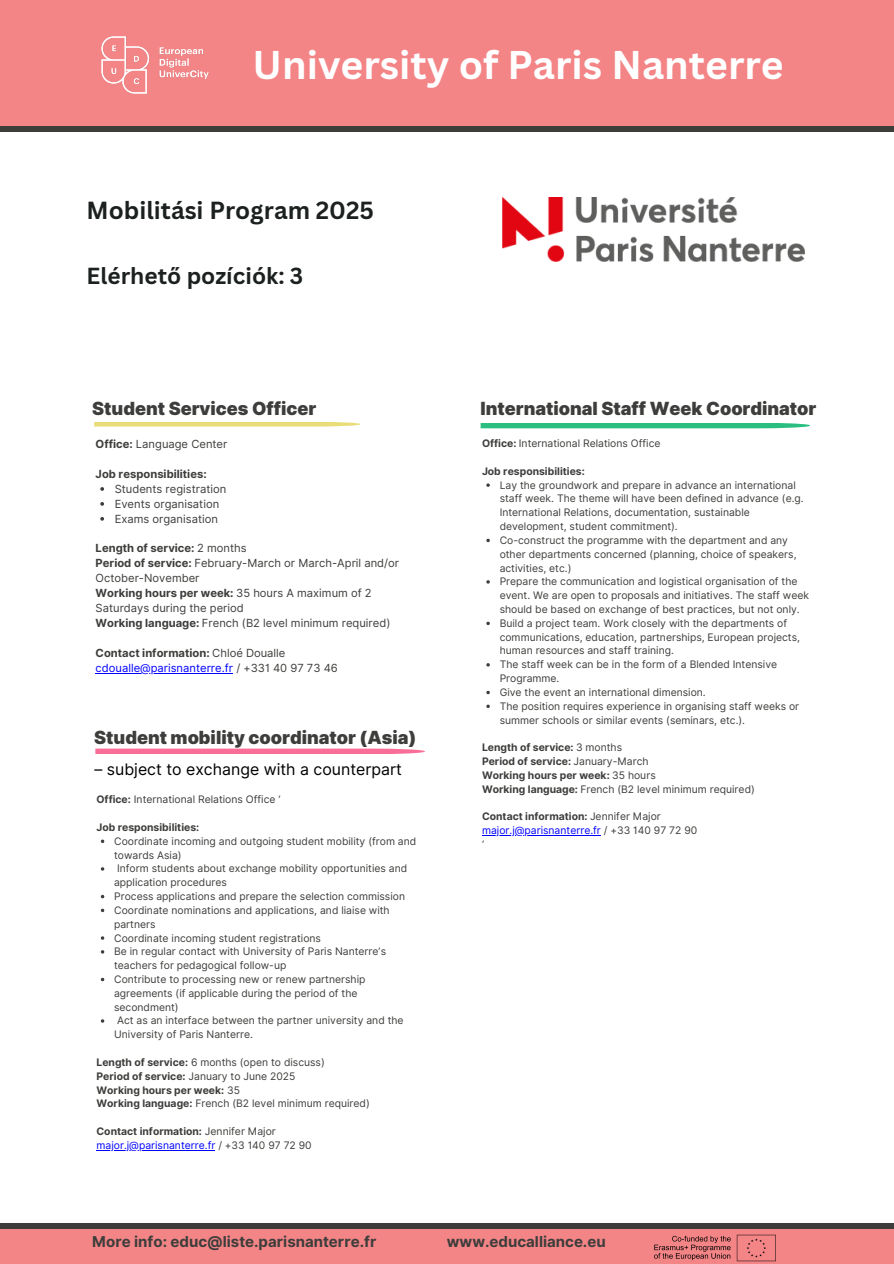
<style>
.page{position:relative;width:894px;height:1264px;background:#fff}
.page>*{position:absolute;margin:0;border:0;box-sizing:border-box;transform-origin:0 0}
.t1{font:700 39px "Canva Sans";color:#fff}
.t2{font:700 24.15px "Canva Sans";color:#1c2120}
.t3{font:700 22.65px "Canva Sans";color:#1c2120}
.t4{font:900 18.15px "Inter";color:#3d3d3b}
.t5{font:15.9px "Inter";color:#000}
.t6{font:700 15px "Inter";color:#3d3d3b}
.t7{font:11.25px/15px "Inter";color:#3d3d3b}
.t8{font:700 11.25px "Inter";color:#3d3d3b}
.t9{font:11.25px "Inter";color:#00f}
.t10{font:10.35px/13.8px "Inter";color:#3d3d3b}
.t11{font:700 10.35px "Inter";color:#3d3d3b}
.t12{font:10.35px "Inter";color:#00f}
.s1{font-weight:700}
.s2{font-weight:400}
.s3{color:#3d3d3b}
</style>
<div class="page">
<div style="left:0;top:0;width:893px;height:127px;background:#f48587"></div>
<img style="left:101px;top:36px;width:108px;height:58px">
<div style="left:0;top:1223px;width:893px;height:40px;background:#f48587"></div>
<div style="left:480px;top:423px;width:330px;height:5px;background:#2abf80"></div>
<img style="left:637px;top:1228px;width:155px;height:34px">
<div style="left:0;top:127px;width:893px;height:5px;background:#3d3d3b"></div>
<div style="left:0;top:1222px;width:893px;height:6px;background:#3d3d3b"></div>
<svg style="left:94px;top:422px;width:266px;height:4px"></svg>
<img style="left:502px;top:197px;width:302px;height:64px">
<hr style="left:482px;top:835px;width:118px;height:1px;background:#00f">
<svg style="left:100px;top:487px;width:4px;height:4px"></svg>
<svg style="left:100px;top:502px;width:4px;height:4px"></svg>
<svg style="left:100px;top:517px;width:4px;height:3px"></svg>
<hr style="left:96px;top:673px;width:137px;height:1px;background:#00f">
<svg style="left:101px;top:839px;width:3px;height:4px"></svg>
<svg style="left:101px;top:908px;width:3px;height:4px"></svg>
<hr style="left:96px;top:1149px;width:119px;height:1px;background:#00f">
<svg style="left:95px;top:748px;width:330px;height:6px;background:#f980a6"></svg>
<h3 class="t1" style="left:252px;top:38px;width:532px">University of Paris Nanterre</h3>
<p class="t2" style="left:87px;top:194px;width:289px">Mobilitási Program 2025</p>
<h4 class="t3" style="left:87px;top:259px;width:218px">Elérhető pozíciók: 3</h4>
<p class="t4" style="left:92px;top:397px;width:225px">Student Services Officer</p>
<p class="t7" style="left:96px;top:436px;width:133px"><span class="s1">Office:</span> Language Center</p>
<p class="t8" style="left:96px;top:467px;width:112px">Job responsibilities:</p>
<p class="t7" style="left:115px;top:481px;width:113px">Students registration</p>
<p class="t7" style="left:115px;top:496px;width:106px">Events organisation</p>
<p class="t7" style="left:115px;top:511px;width:105px">Exams organisation</p>
<p class="t8" style="left:96px;top:541px;width:152px">Length of service: <span class="s2">2 months</span></p>
<p class="t7" style="left:96px;top:556px;width:305px"><span class="s1">Period of service:</span> February-March or March-April and/or<br>October-November</p>
<p class="t7" style="left:96px;top:585px;width:277px"><span class="s1">Working hours per week:</span> 35 hours A maximum of 2<br>Saturdays during the period</p>
<p class="t7" style="left:96px;top:615px;width:296px"><span class="s1">Working language:</span> French (B2 level minimum required)</p>
<p class="t8" style="left:96px;top:646px;width:191px">Contact information: <span class="s2">Chloé Doualle</span></p>
<p class="t9" style="left:96px;top:661px;width:243px">cdoualle@parisnanterre.fr <span class="s3">/ +331 40 97 73 46</span></p>
<h5 class="t4" style="left:94px;top:726px;width:324px">Student mobility coordinator (Asia)</h5>
<h4 class="t5" style="left:94px;top:759px;width:309px">– subject to exchange with a counterpart</h4>
<p class="t10" style="left:96px;top:792px;width:185px"><span class="s1">Office:</span> International Relations Office ‘</p>
<h6 class="t11" style="left:96px;top:821px;width:104px">Job responsibilities:</h6>
<p class="t10" style="left:114px;top:834px;width:303px">Coordinate incoming and outgoing student mobility (from and towards Asia)</p>
<p class="t10" style="left:114px;top:861px;width:294px">Inform students about exchange mobility opportunities and application procedures</p>
<p class="t10" style="left:114px;top:889px;width:292px">Process applications and prepare the selection commission</p>
<p class="t10" style="left:114px;top:903px;width:277px">Coordinate nominations and applications, and liaise with partners</p>
<p class="t10" style="left:114px;top:930px;width:208px">Coordinate incoming student registrations</p>
<p class="t10" style="left:114px;top:944px;width:273px">Be in regular contact with University of Paris Nanterre’s teachers for pedagogical follow-up</p>
<p class="t10" style="left:114px;top:972px;width:253px">Contribute to processing new or renew partnership agreements (if applicable during the period of the secondment)</p>
<p class="t10" style="left:114px;top:1013px;width:291px">Act as an interface between the partner university and the<br>University of Paris Nanterre.</p>
<p class="t10" style="left:96px;top:1055px;width:230px"><span class="s1">Length of service:</span> 6 months (open to discuss)</p>
<p class="t10" style="left:96px;top:1069px;width:200px"><span class="s1">Period of service:</span> January to June 2025</p>
<p class="t11" style="left:96px;top:1083px;width:145px">Working hours per week: <span class="s2">35</span></p>
<p class="t10" style="left:96px;top:1096px;width:275px"><span class="s1">Working language:</span> French (B2 level minimum required)</p>
<p class="t11" style="left:96px;top:1125px;width:181px">Contact information: <span class="s2">Jennifer Major</span></p>
<p class="t12" style="left:96px;top:1138px;width:217px">major.j@parisnanterre.fr <span class="s3">/ +33 140 97 72 90</span></p>
<h2 class="t4" style="left:480px;top:397px;width:337px">International Staff Week Coordinator</h2>
<p class="t10" style="left:482px;top:436px;width:180px"><span class="s1">Office:</span> International Relations Office</p>
<h3 class="t11" style="left:482px;top:465px;width:104px">Job responsibilities:</h3>
<h3 class="t10" style="left:499px;top:478px;width:305px">Lay the groundwork and prepare in advance an international staff week. The theme will have been defined in advance (e.g.<br>International Relations, documentation, sustainable development, student commitment).</h3>
<p class="t10" style="left:499px;top:533px;width:298px">Co-construct the programme with the department and any other departments concerned (planning, choice of speakers, activities, etc.)</p>
<h6 class="t10" style="left:499px;top:574px;width:311px">Prepare the communication and logistical organisation of the event. We are open to proposals and initiatives. The staff week should be based on exchange of best practices, but not only.</h6>
<p class="t10" style="left:499px;top:616px;width:302px">Build a project team. Work closely with the departments of communications, education, partnerships, European projects, human resources and staff training.</p>
<p class="t10" style="left:499px;top:657px;width:279px">The staff week can be in the form of a Blended Intensive<br>Programme.</p>
<p class="t10" style="left:499px;top:685px;width:207px">Give the event an international dimension.</p>
<p class="t10" style="left:499px;top:699px;width:301px">The position requires experience in organising staff weeks or summer schools or similar events (seminars, etc.).</p>
<p class="t11" style="left:482px;top:741px;width:141px">Length of service: <span class="s2">3 months</span></p>
<p class="t11" style="left:482px;top:755px;width:168px">Period of service: <span class="s2">January-March</span></p>
<p class="t11" style="left:482px;top:769px;width:175px">Working hours per week: <span class="s2">35 hours</span></p>
<p class="t10" style="left:482px;top:782px;width:274px"><span class="s1">Working language:</span> French (B2 level minimum required)</p>
<p class="t11" style="left:482px;top:810px;width:180px">Contact information: <span class="s2">Jennifer Major</span></p>
<p class="t12" style="left:482px;top:824px;width:217px">major.j@parisnanterre.fr <span class="s3">/ +33 140 97 72 90</span></p>
<h6 class="t10" style="left:482px;top:837px;width:4px">‘</h6>
<p class="t6" style="left:92px;top:1232px;width:286px">More info: educ@liste.parisnanterre.fr</p>
<p class="t6" style="left:446px;top:1232px;width:160px">www.educalliance.eu</p>
</div>
